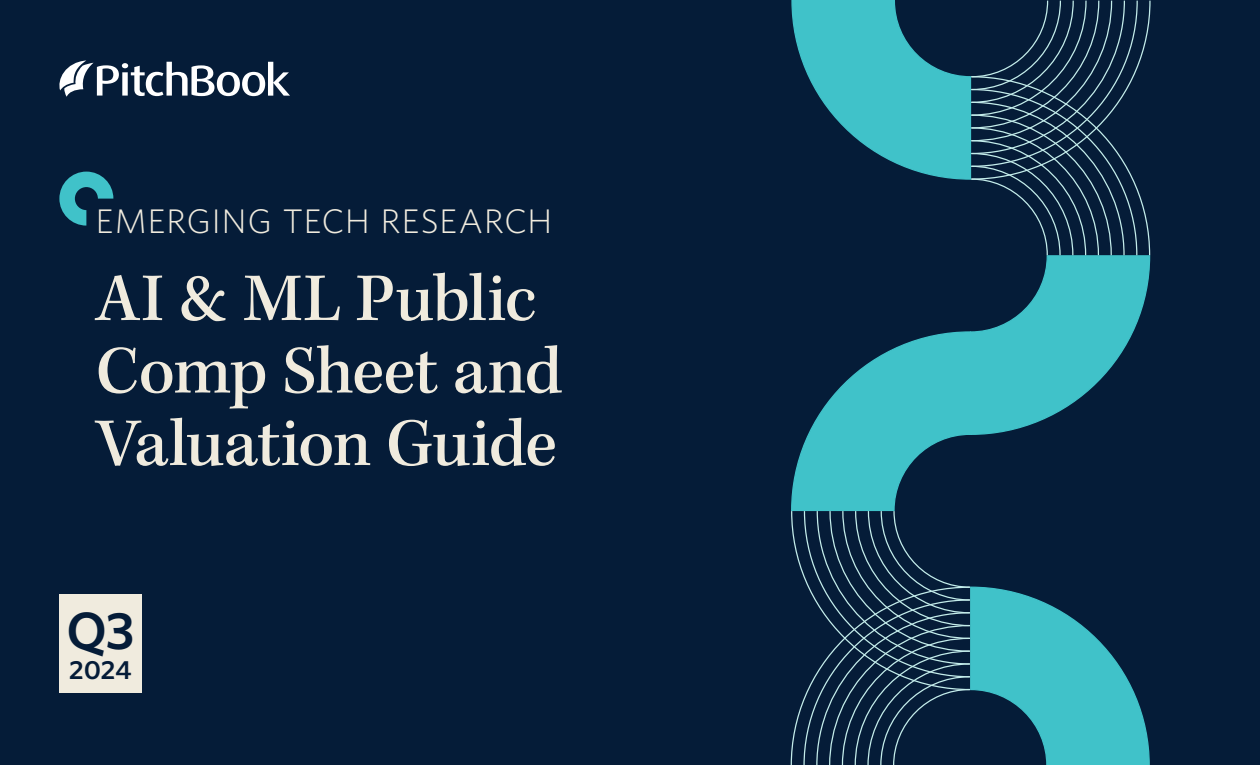
<style>
.page{position:relative;width:1260px;height:765px;background:#051c38}
.page>*{position:absolute;margin:0;border:0;box-sizing:border-box;transform-origin:0 0}
.ETR_Cover_title{font:500 70px/72.5px "Kepler Std";letter-spacing:-.015em;color:#f0ebde}
.ETR_Cover_quarter_tag_-_quarter{font:600 50px "Whitney S Sm";color:#051c38}
.t1{font:300 32.5px "Whitney S Sm";letter-spacing:.01em;color:#f0ebde}
.ETR_Cover_quarter_tag_-_year{font:600 25px "Whitney S Sm";color:#051c38}
</style>
<div class="page">
<svg style="left:790px;top:0;width:361px;height:765px"></svg>
<svg style="left:59px;top:172px;width:54px;height:54px"></svg>
<svg style="left:59px;top:60px;width:231px;height:37px"></svg>
<div style="left:59px;top:595px;width:82px;height:98px;background:#f0ebde"></div>
<p class="t1" style="left:96px;top:199px;width:459px">EMERGING TECH RESEARCH</p>
<p class="ETR_Cover_title" style="left:96px;top:265px;width:468px">AI &amp; ML Public<br>Comp Sheet and<br>Valuation Guide</p>
<p class="ETR_Cover_quarter_tag_-_quarter" style="left:66px;top:596px;width:70px">Q3</p>
<p class="ETR_Cover_quarter_tag_-_year" style="left:69px;top:652px;width:65px">2024</p>
</div>
